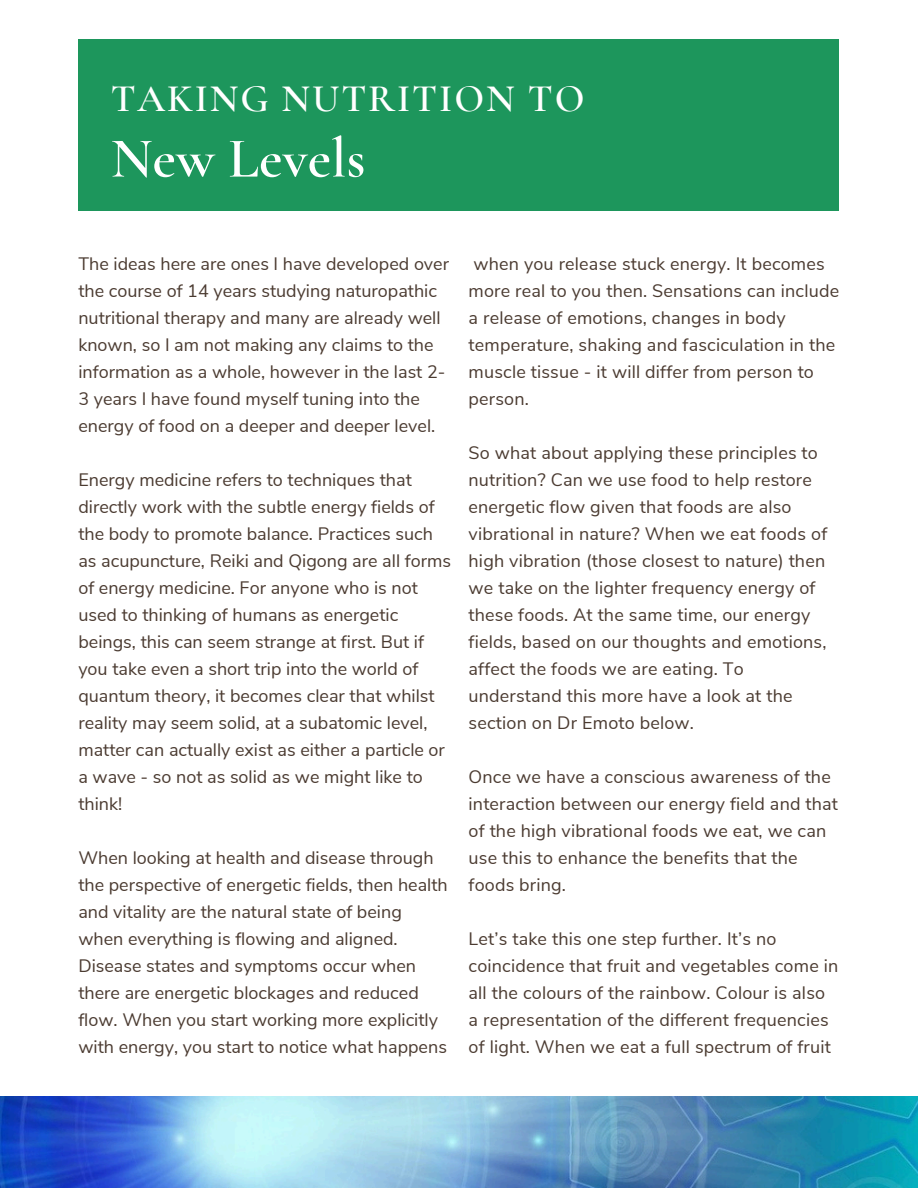
<style>
.page{position:relative;width:918px;height:1188px;background:#fff}
.page>*{position:absolute;margin:0;border:0;box-sizing:border-box;transform-origin:0 0}
.t1{font:600 57px "Cormorant Garamond";color:#fff}
.t2{font:600 39px "Cormorant Garamond";letter-spacing:.05em;color:#fff}
.t3{font:18px/27px "Nunito Sans";color:#4b3b31}
</style>
<div class="page">
<img style="left:0;top:1096px;width:918px;height:92px">
<div style="left:78px;top:40px;width:761px;height:171px;background:#1d965c"></div>
<p class="t2" style="left:111px;top:75px;width:475px">TAKING NUTRITION TO</p>
<p class="t1" style="left:111px;top:124px;width:256px">New Levels</p>
<h2 class="t3" style="left:78px;top:250px;width:372px">The ideas here are ones I have developed over the course of 14 years studying naturopathic nutritional therapy and many are already well known, so I am not making any claims to the information as a whole, however in the last 2- 3 years I have found myself tuning into the energy of food on a deeper and deeper level.</h2>
<h1 class="t3" style="left:78px;top:466px;width:374px">Energy medicine refers to techniques that directly work with the subtle energy fields of the body to promote balance. Practices such as acupuncture, Reiki and Qigong are all forms of energy medicine. For anyone who is not used to thinking of humans as energetic beings, this can seem strange at first. But if you take even a short trip into the world of quantum theory, it becomes clear that whilst reality may seem solid, at a subatomic level, matter can actually exist as either a particle or a wave - so not as solid as we might like to think!</h1>
<p class="t3" style="left:78px;top:844px;width:371px">When looking at health and disease through the perspective of energetic fields, then health and vitality are the natural state of being when everything is flowing and aligned.<br>Disease states and symptoms occur when there are energetic blockages and reduced flow. When you start working more explicitly with energy, you start to notice what happens</p>
<p class="t3" style="left:469px;top:250px;width:372px">when you release stuck energy. It becomes more real to you then. Sensations can include a release of emotions, changes in body temperature, shaking and fasciculation in the muscle tissue - it will differ from person to person.</p>
<p class="t3" style="left:469px;top:439px;width:360px">So what about applying these principles to nutrition? Can we use food to help restore energetic flow given that foods are also vibrational in nature? When we eat foods of high vibration (those closest to nature) then we take on the lighter frequency energy of these foods. At the same time, our energy fields, based on our thoughts and emotions, affect the foods we are eating. To understand this more have a look at the section on Dr Emoto below.</p>
<p class="t3" style="left:469px;top:763px;width:371px">Once we have a conscious awareness of the interaction between our energy field and that of the high vibrational foods we eat, we can use this to enhance the benefits that the foods bring.</p>
<p class="t3" style="left:469px;top:925px;width:371px">Let’s take this one step further. It’s no coincidence that fruit and vegetables come in all the colours of the rainbow. Colour is also a representation of the different frequencies of light. When we eat a full spectrum of fruit</p>
</div>
